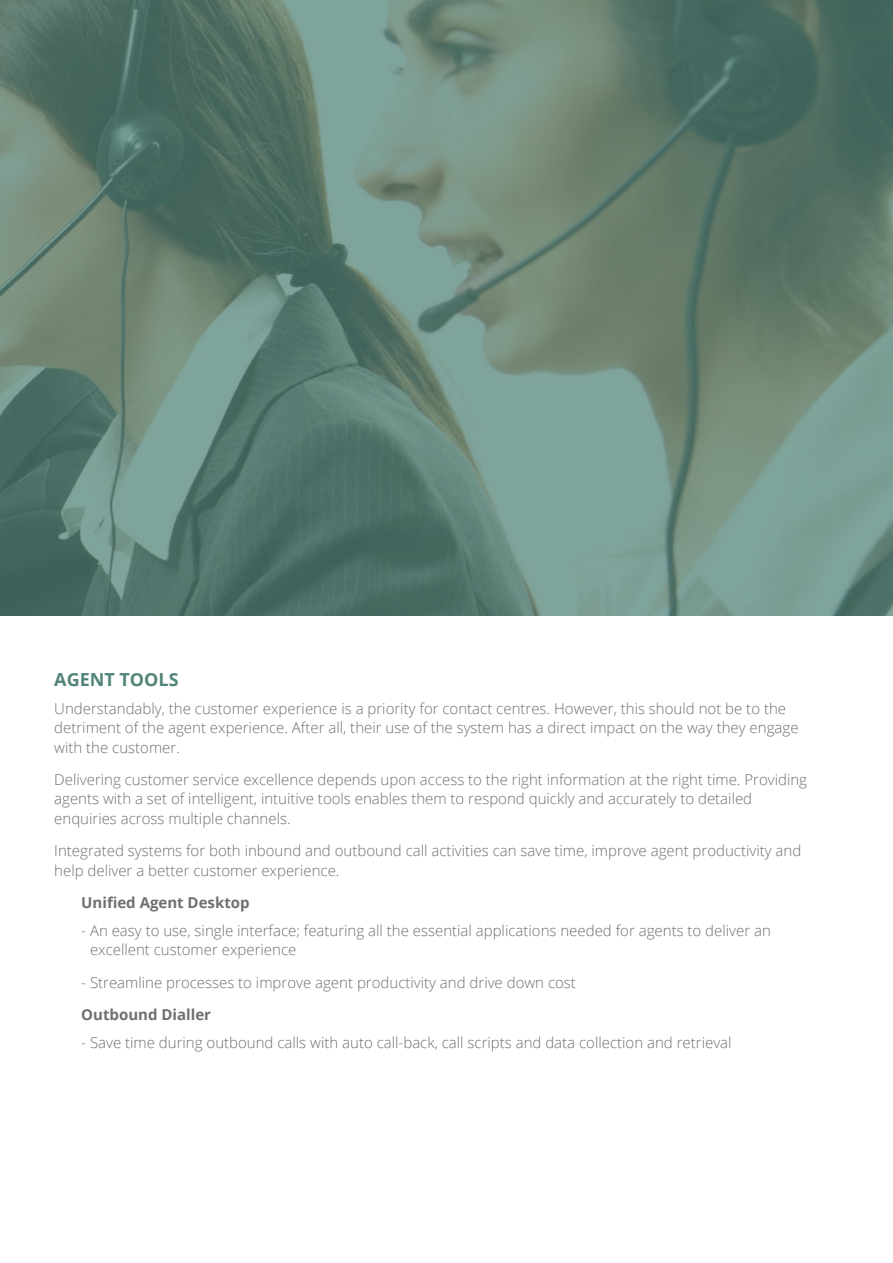
<style>
.page{position:relative;width:893px;height:1263px;background:#fff}
.page>*{position:absolute;margin:0;border:0;box-sizing:border-box;transform-origin:0 0}
.t1{font:700 18px "Open Sans";color:#538479}
.t2{font:300 15px/19.5px "Open Sans";color:#706f6f}
.t3{font:700 15px "Open Sans";color:#706f6f}
.s1{color:#fff}
.s2{font-weight:700;color:#fff}
</style>
<div class="page">
<svg style="left:0;top:0;width:893px;height:616px;background:#658377"></svg>
<p class="t1" style="left:54px;top:669px;width:126px">AGENT TOOLS</p>
<p class="t2" style="left:54px;top:698px;width:746px">Understandably, the customer experience is a priority for contact centres. However, this should not be to the detriment of the agent experience. After all, their use of the system has a direct impact on the way they engage with the customer.</p>
<p class="t2" style="left:54px;top:769px;width:754px">Delivering customer service excellence depends upon access to the right information at the right time. Providing agents with a set of intelligent, intuitive tools enables them to respond quickly and accurately to detailed enquiries across multiple channels.</p>
<p class="t2" style="left:54px;top:841px;width:748px">Integrated systems for both inbound and outbound call activities can save time, improve agent productivity and help deliver a better customer experience.</p>
<p class="t3" style="left:54px;top:892px;width:197px"><span class="s1">•</span> Unified Agent Desktop</p>
<p class="t2" style="left:90px;top:920px;width:682px;text-indent:-36px"><span class="s2">•</span> - An easy to use, single interface; featuring all the essential applications needed for agents to deliver an excellent customer experience</p>
<p class="t2" style="left:54px;top:972px;width:523px"><span class="s2">•</span> - Streamline processes to improve agent productivity and drive down cost</p>
<p class="t3" style="left:54px;top:1004px;width:158px"><span class="s1">•</span> Outbound Dialler</p>
<p class="t2" style="left:54px;top:1032px;width:679px"><span class="s2">•</span> - Save time during outbound calls with auto call-back, call scripts and data collection and retrieval</p>
</div>
